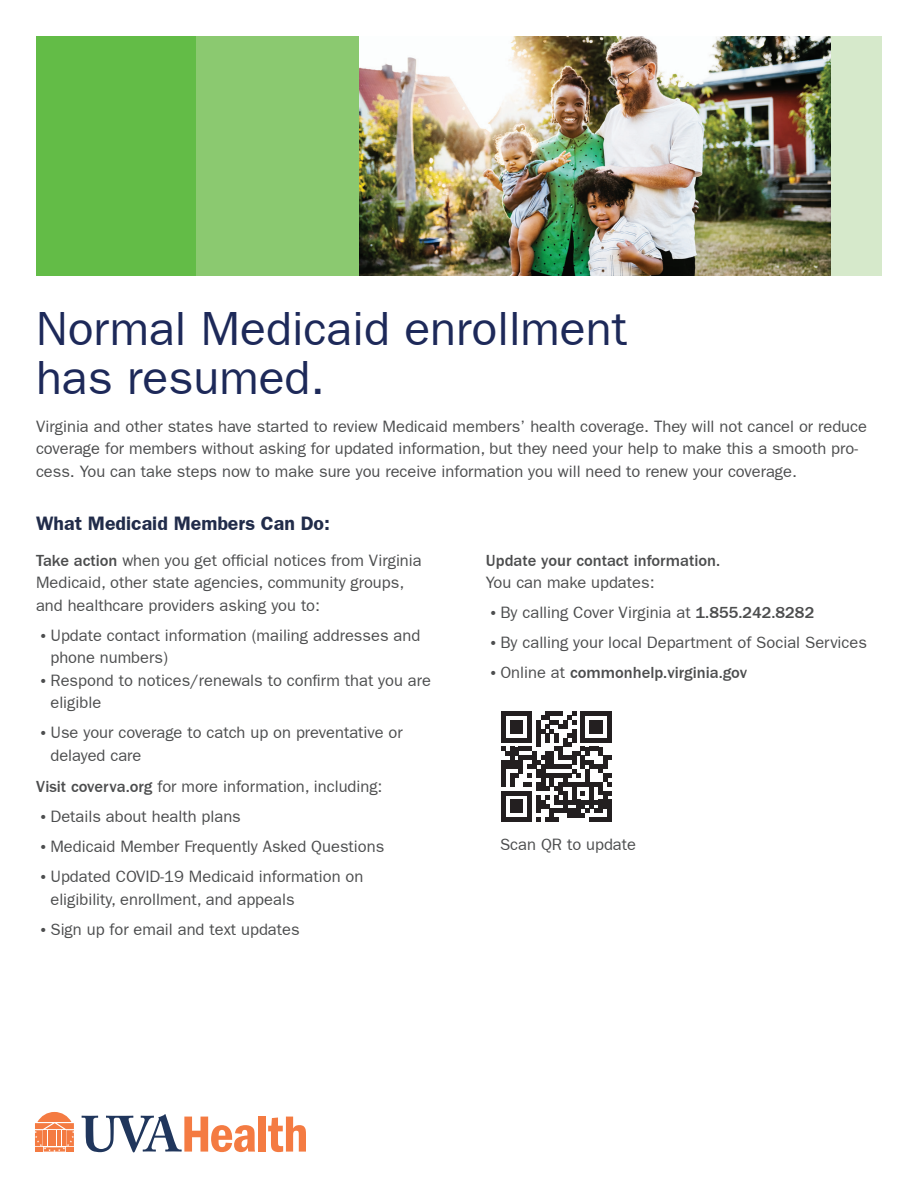
<style>
.page{position:relative;width:918px;height:1188px;background:#fff}
.page>*{position:absolute;margin:0;border:0;box-sizing:border-box;transform-origin:0 0}
.t1{font:48px/49.5px "Franklin Gothic";color:#1d2959}
.t2{font:600 19.5px "Franklin Gothic";color:#212c4a}
.t3{font:16.5px/22.5px "Franklin Gothic";color:#4c4d4e}
.t4{font:500 16.5px "Franklin Gothic";color:#4c4d4e}
.s1{font-weight:500}
.s2{font-size:24px}
.s3{font-weight:400;font-size:24px}
.s4{font-weight:400}
</style>
<div class="page">
<svg style="left:501px;top:711px;width:111px;height:111px"></svg>
<div style="left:607px;top:800px;width:5px;height:13px;background:#231f20"></div>
<div style="left:607px;top:813px;width:5px;height:9px;background:#231f20"></div>
<img style="left:358px;top:36px;width:473px;height:239px">
<div style="left:36px;top:36px;width:160px;height:239px;background:#63bc47"></div>
<div style="left:196px;top:36px;width:162px;height:239px;background:#8bc970"></div>
<div style="left:832px;top:36px;width:50px;height:239px;background:#d6e9cb"></div>
<svg style="left:35px;top:1112px;width:39px;height:40px"></svg>
<svg style="left:82px;top:1114px;width:173px;height:38px"></svg>
<div style="left:258px;top:1117px;width:8px;height:35px;background:#f47b42"></div>
<svg style="left:268px;top:1117px;width:38px;height:35px"></svg>
<h1 class="t1" style="left:36px;top:304px;width:593px">Normal Medicaid enrollment has resumed.</h1>
<p class="t3" style="left:36px;top:415px;width:833px">Virginia and other states have started to review Medicaid members’ health coverage. They will not cancel or reduce coverage for members without asking for updated information, but they need your help to make this a smooth pro&shy;cess. You can take steps now to make sure you receive information you will need to renew your coverage.</p>
<p class="t2" style="left:36px;top:511px;width:295px">What Medicaid Members Can Do:</p>
<p class="t3" style="left:36px;top:549px;width:387px"><span class="s1">Take action</span> when you get official notices from Virginia<br>Medicaid, other state agencies, community groups, and healthcare providers asking you to:</p>
<p class="t3" style="left:50px;top:624px;width:371px;text-indent:-14px"><span class="s2">•</span>Update contact information (mailing addresses and phone numbers)</p>
<p class="t3" style="left:50px;top:669px;width:382px;text-indent:-14px"><span class="s2">•</span>Respond to notices/renewals to confirm that you are eligible</p>
<p class="t3" style="left:50px;top:721px;width:354px;text-indent:-14px"><span class="s2">•</span>Use your coverage to catch up on preventative or delayed care</p>
<p class="t3" style="left:36px;top:775px;width:348px"><span class="s1">Visit coverva.org</span> for more information, including:</p>
<p class="t3" style="left:36px;top:805px;width:206px"><span class="s2">•</span>Details about health plans</p>
<p class="t3" style="left:36px;top:835px;width:350px"><span class="s2">•</span>Medicaid Member Frequently Asked Questions</p>
<p class="t3" style="left:50px;top:865px;width:314px;text-indent:-14px"><span class="s2">•</span>Updated COVID-19 Medicaid information on eligibility, enrollment, and appeals</p>
<p class="t3" style="left:36px;top:918px;width:265px"><span class="s2">•</span>Sign up for email and text updates</p>
<p class="t4" style="left:486px;top:551px;width:236px">Update your contact information.</p>
<p class="t3" style="left:486px;top:571px;width:170px">You can make updates:</p>
<p class="t3" style="left:486px;top:601px;width:330px"><span class="s2">•</span>By calling Cover Virginia at <span class="s1">1.855.242.8282</span></p>
<p class="t3" style="left:486px;top:631px;width:383px"><span class="s2">•</span>By calling your local Department of Social Services</p>
<p class="t4" style="left:486px;top:663px;width:263px"><span class="s3">•</span><span class="s4">Online at</span> commonhelp.virginia.gov</p>
<p class="t3" style="left:500px;top:833px;width:137px">Scan QR to update</p>
</div>
